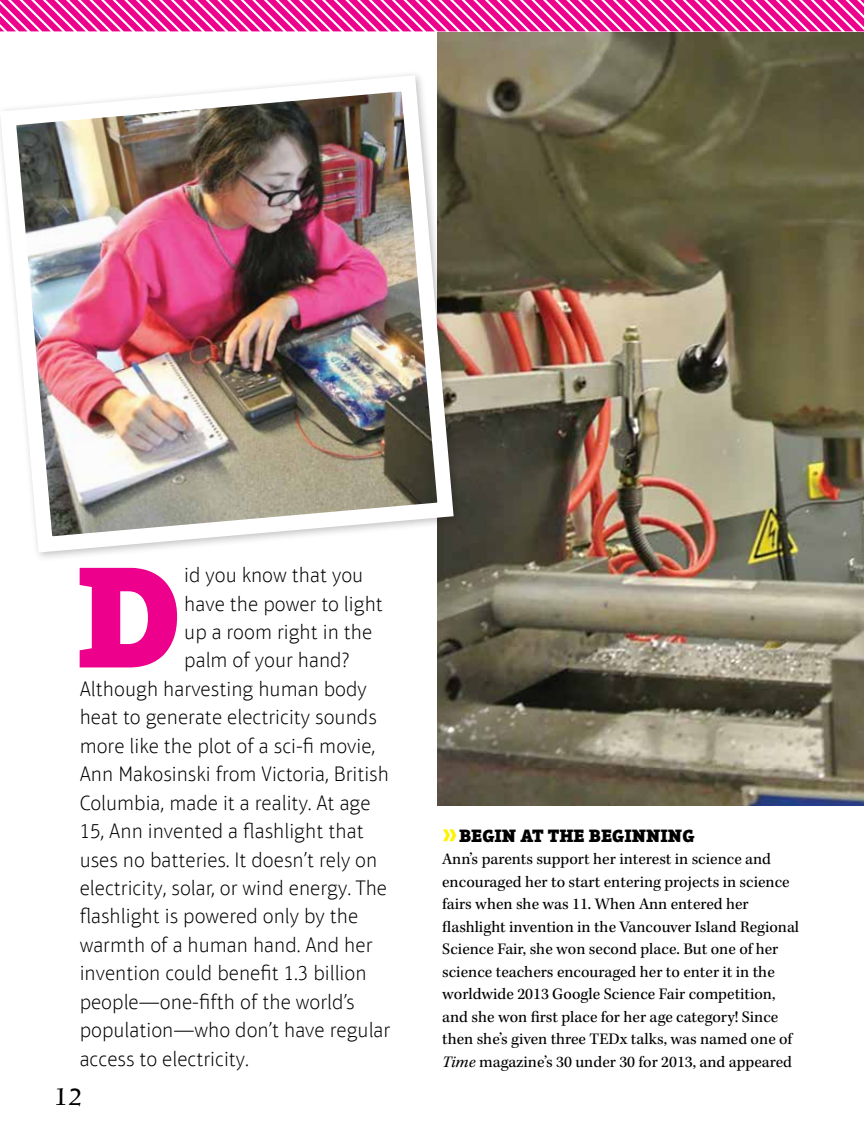
<style>
.page{position:relative;width:864px;height:1134px;background:#fff}
.page>*{position:absolute;margin:0;border:0;box-sizing:border-box;transform-origin:0 0}
.t1{font:900 146.55px "Aptifer Slab Com";color:#ec008c}
.t2{font:700 27px "Truesdell Alternate";color:#000}
.t3{font:100 21.15px "Aptifer Sans Com";color:#000}
.t4{font:900 18px "Aptifer Slab Com";color:#000}
.t5{font:16.5px/22.5px "Kepler Std";color:#000}
.s1{font-family:"Aptifer Sans Com";font-weight:700;font-size:27px;color:#fff200}
.s2{font-style:italic}
</style>
<div class="page">
<img style="left:437px;top:36px;width:427px;height:770px">
<svg style="left:0;top:0;width:864px;height:36px"></svg>
<img style="left:0;top:67px;width:462px;height:494px">
<h1 class="t1" style="left:76px;top:526px;width:107px">D</h1>
<p class="t3" style="left:184px;top:563px;width:181px">id you know that you</p>
<p class="t3" style="left:184px;top:592px;width:200px">have the power to light</p>
<p class="t3" style="left:184px;top:620px;width:190px">up a room right in the</p>
<p class="t3" style="left:184px;top:649px;width:167px">palm of your hand?</p>
<p class="t3" style="left:80px;top:677px;width:289px">Although harvesting human body</p>
<p class="t3" style="left:80px;top:706px;width:299px">heat to generate electricity sounds</p>
<p class="t3" style="left:80px;top:734px;width:297px">more like the plot of a sci-fi movie,</p>
<p class="t3" style="left:80px;top:762px;width:311px">Ann Makosinski from Victoria, British</p>
<p class="t3" style="left:80px;top:791px;width:293px">Columbia, made it a reality. At age</p>
<p class="t3" style="left:80px;top:819px;width:286px">15, Ann invented a flashlight that</p>
<p class="t3" style="left:80px;top:848px;width:299px">uses no batteries. It doesn’t rely on</p>
<p class="t3" style="left:80px;top:876px;width:309px">electricity, solar, or wind energy. The</p>
<p class="t3" style="left:80px;top:905px;width:280px">flashlight is powered only by the</p>
<p class="t3" style="left:80px;top:933px;width:294px">warmth of a human hand. And her</p>
<p class="t3" style="left:80px;top:962px;width:288px">invention could benefit 1.3 billion</p>
<p class="t3" style="left:80px;top:990px;width:276px">people—one-fifth of the world’s</p>
<p class="t3" style="left:80px;top:1018px;width:312px">population—who don’t have regular</p>
<p class="t3" style="left:80px;top:1047px;width:171px">access to electricity.</p>
<p class="t2" style="left:54px;top:1086px;width:30px">12</p>
<p class="t4" style="left:442px;top:824px;width:254px"><span class="s1">»</span>BEGIN AT THE BEGINNING</p>
<p class="t5" style="left:442px;top:848px;width:358px">Ann’s parents support her interest in science and encouraged her to start entering projects in science fairs when she was 11. When Ann entered her flashlight invention in the Vancouver Island Regional Science Fair, she won second place. But one of her science teachers encouraged her to enter it in the worldwide 2013 Google Science Fair competition, and she won first place for her age category! Since then she’s given three TEDx talks, was named one of <span class="s2">Time</span> magazine’s 30 under 30 for 2013, and appeared</p>
</div>
